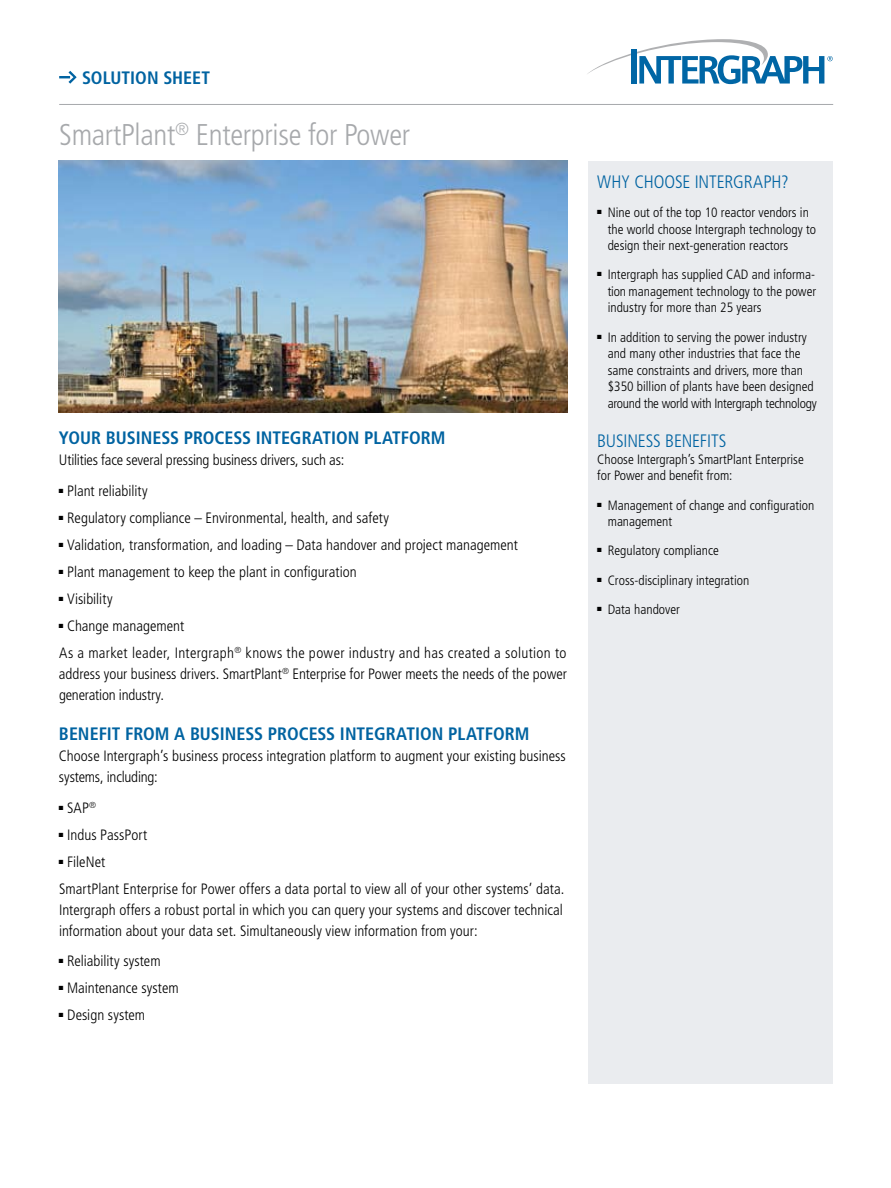
<style>
.page{position:relative;width:891px;height:1188px;background:#fff}
.page>*{position:absolute;margin:0;border:0;box-sizing:border-box;transform-origin:0 0}
.t1{font:300 condensed 30px "Frutiger LT Std";letter-spacing:-.01em;color:#a7a9ac}
.t2{font:700 condensed 18px "Frutiger LT Std";color:#0063a1}
.t3{font:300 condensed 18px "Frutiger LT Std";letter-spacing:-.005em;color:#0063a1}
.t4{font:300 condensed 15px/21px "Frutiger LT Std";color:#000}
.t5{font:300 condensed 15px/27px "Frutiger LT Std";letter-spacing:.02em;color:#000}
.t6{font:300 condensed 13.5px/16.5px "Frutiger LT Std";color:#000}
</style>
<div class="page">
<img style="left:58px;top:161px;width:509px;height:252px">
<svg style="left:59px;top:71px;width:18px;height:13px"></svg>
<div style="left:588px;top:161px;width:244px;height:923px;background:#eaecef"></div>
<hr style="left:59px;top:104px;width:774px;height:1px;background:#a7a9ac">
<svg style="left:587px;top:39px;width:246px;height:45px"></svg>
<p class="t2" style="left:82px;top:67px;width:129px">SOLUTION SHEET</p>
<h1 class="t1" style="left:59px;top:118px;width:352px">SmartPlant<sup>®</sup> Enterprise for Power</h1>
<p class="t2" style="left:59px;top:427px;width:388px">YOUR BUSINESS PROCESS INTEGRATION PLATFORM</p>
<p class="t4" style="left:59px;top:450px;width:287px">Utilities face several pressing business drivers, such as:</p>
<p class="t4" style="left:59px;top:481px;width:90px">■ Plant reliability</p>
<p class="t4" style="left:59px;top:508px;width:332px">■ Regulatory compliance – Environmental, health, and safety</p>
<p class="t4" style="left:59px;top:535px;width:460px">■ Validation, transformation, and loading – Data handover and project management</p>
<p class="t4" style="left:59px;top:562px;width:299px">■ Plant management to keep the plant in configuration</p>
<p class="t4" style="left:59px;top:589px;width:55px">■ Visibility</p>
<p class="t5" style="left:59px;top:613px;width:509px">■ Change management<br>As a market leader, Intergraph<sup>®</sup> knows the power industry and has created a solution to</p>
<p class="t4" style="left:59px;top:664px;width:510px">address your business drivers. SmartPlant<sup>®</sup> Enterprise for Power meets the needs of the power generation industry.</p>
<p class="t2" style="left:59px;top:723px;width:472px">BENEFIT FROM A BUSINESS PROCESS INTEGRATION PLATFORM</p>
<p class="t4" style="left:59px;top:745px;width:508px">Choose Intergraph’s business process integration platform to augment your existing business systems, including:</p>
<p class="t4" style="left:59px;top:797px;width:39px">■ SAP<sup>®</sup></p>
<p class="t4" style="left:59px;top:824px;width:90px">■ Indus PassPort</p>
<p class="t4" style="left:59px;top:848px;width:507px;line-height:27px">■ FileNet<br>SmartPlant Enterprise for Power offers a data portal to view all of your other systems’ data.</p>
<p class="t4" style="left:59px;top:899px;width:505px">Intergraph offers a robust portal in which you can query your systems and discover technical information about your data set. Simultaneously view information from your:</p>
<p class="t4" style="left:59px;top:951px;width:103px">■ Reliability system</p>
<p class="t4" style="left:59px;top:978px;width:121px">■ Maintenance system</p>
<p class="t4" style="left:59px;top:1005px;width:88px">■ Design system</p>
<p class="t3" style="left:597px;top:171px;width:193px">Why choose Intergraph?</p>
<p class="t6" style="left:608px;top:204px;width:210px;text-indent:-10px">■ Nine out of the top 10 reactor vendors in the world choose Intergraph technology to design their next-generation reactors</p>
<p class="t6" style="left:608px;top:267px;width:210px;text-align:justify;text-indent:-10px">■ Intergraph has supplied CAD and informa&shy;tion management technology to the power industry for more than 25 years</p>
<p class="t6" style="left:608px;top:329px;width:210px;text-indent:-10px">■ In addition to serving the power industry and many other industries that face the same constraints and drivers, more than $350 billion of plants have been designed around the world with Intergraph technology</p>
<p class="t3" style="left:597px;top:431px;width:18px">Business</p>
<p class="t3" style="left:665px;top:431px;width:9px">benefi</p>
<p class="t3" style="left:711px;top:431px;width:15px">ts</p>
<p class="t6" style="left:597px;top:451px;width:208px">Choose Intergraph’s SmartPlant Enterprise for Power and benefit from:</p>
<p class="t6" style="left:608px;top:497px;width:208px;text-indent:-10px">■ Management of change and configuration management</p>
<p class="t6" style="left:597px;top:543px;width:123px">■ Regulatory compliance</p>
<p class="t6" style="left:597px;top:572px;width:154px">■ Cross-disciplinary integration</p>
<p class="t6" style="left:597px;top:601px;width:84px">■ Data handover</p>
</div>
